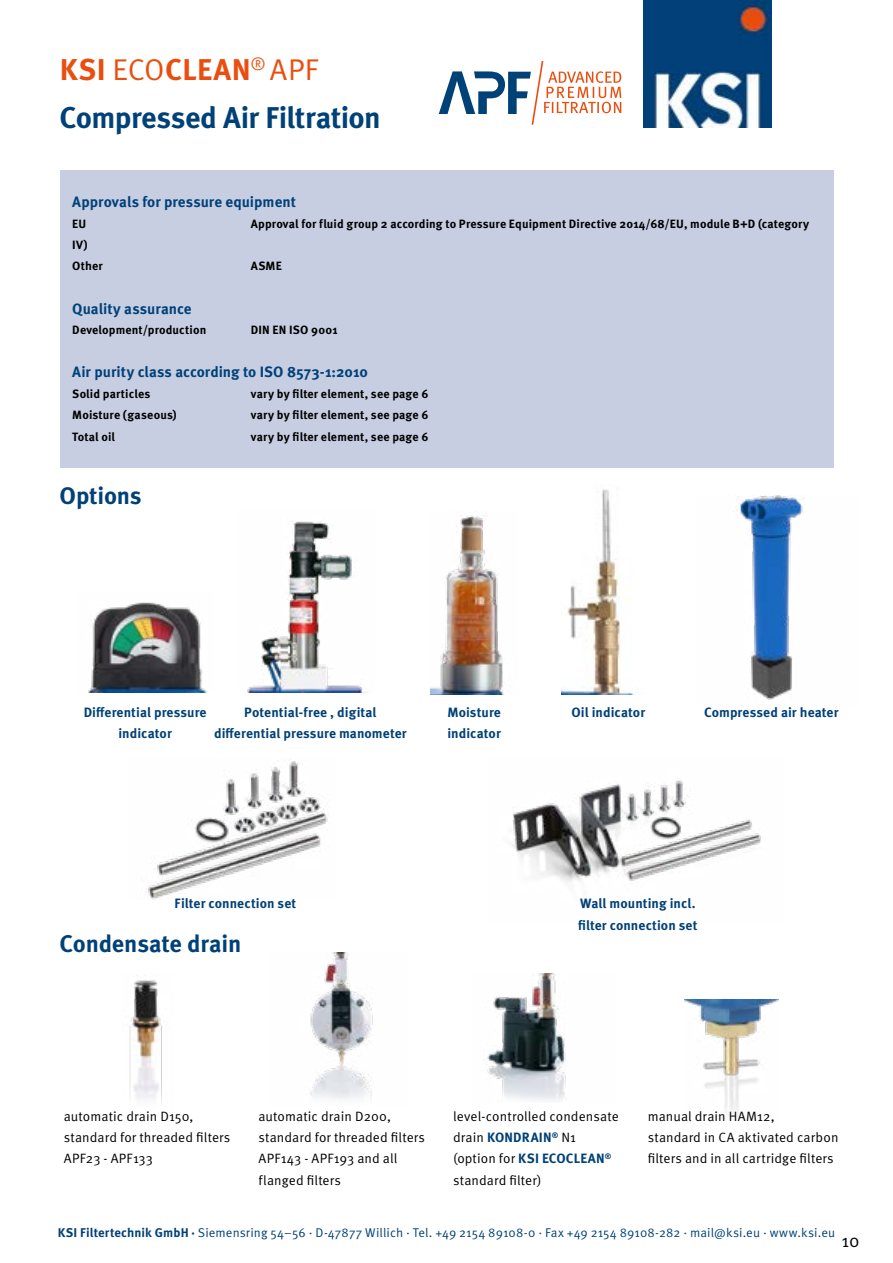
<style>
.page{position:relative;width:893px;height:1263px;background:#fff}
.page>*{position:absolute;margin:0;border:0;box-sizing:border-box;transform-origin:0 0}
.t1{font:700 30px/47.7px "Meta OT";letter-spacing:-.015em;color:#004177}
.t2{font:700 24px "Meta OT";letter-spacing:-.01em;color:#004177}
.t3{font:18px "Meta OT";color:#000}
.t4{font:700 15px "Meta OT";color:#004177}
.t5{font:13.5px/21.3px "Meta OT";letter-spacing:.005em;color:#000}
.t6{font:700 13.5px/21.3px "Meta OT";letter-spacing:.005em;color:#004177;text-align:center}
.t7{font:12.6px "Meta OT";letter-spacing:.005em;color:#004177}
.t8{font:700 12px/21.3px "Meta OT";letter-spacing:.01em;color:#000}
.s1{color:#e94e0f}
.s2{font-weight:400;color:#e94e0f}
.s3{font-weight:700;color:#004177}
.s4{font-weight:700}
</style>
<div class="page">
<img style="left:644px;top:0;width:127px;height:128px">
<svg style="left:439px;top:61px;width:182px;height:64px"></svg>
<img style="left:487px;top:974px;width:79px;height:128px">
<img style="left:310px;top:952px;width:63px;height:147px">
<img style="left:685px;top:999px;width:93px;height:116px">
<img style="left:129px;top:980px;width:33px;height:123px">
<img style="left:148px;top:761px;width:180px;height:138px">
<img style="left:512px;top:780px;width:249px;height:103px">
<div style="left:60px;top:170px;width:773px;height:298px;background:#c7cee2"></div>
<img style="left:561px;top:489px;width:72px;height:205px">
<img style="left:88px;top:602px;width:119px;height:90px">
<img style="left:431px;top:515px;width:73px;height:179px">
<img style="left:247px;top:521px;width:116px;height:171px">
<img style="left:736px;top:495px;width:69px;height:205px">
<h1 class="t1" style="left:60px;top:46px;width:323px"><span class="s1">KSI</span> <span class="s2">ECO</span><span class="s1">CLEAN</span><sup>®</sup> <span class="s2">APF<br></span>Compressed Air Filtration</h1>
<p class="t4" style="left:72px;top:193px;width:225px">Approvals for pressure equipment</p>
<p class="t8" style="left:72px;top:213px;width:16px">EU</p>
<p class="t8" style="left:251px;top:213px;width:560px">Approval for fluid group 2 according to Pressure Equipment Directive 2014/68/EU, module B+D (category</p>
<p class="t8" style="left:72px;top:234px;width:32px">IV)<br>Other</p>
<p class="t8" style="left:251px;top:256px;width:33px">ASME</p>
<p class="t4" style="left:72px;top:299px;width:121px">Quality assurance</p>
<p class="t8" style="left:72px;top:319px;width:136px">Development/production</p>
<p class="t8" style="left:251px;top:319px;width:88px">DIN EN ISO 9001</p>
<p class="t4" style="left:72px;top:363px;width:297px">Air purity class according to ISO 8573-1:2010</p>
<p class="t8" style="left:72px;top:383px;width:80px">Solid particles</p>
<p class="t8" style="left:251px;top:383px;width:179px">vary by filter element, see page 6</p>
<p class="t8" style="left:72px;top:405px;width:106px">Moisture (gaseous)</p>
<p class="t8" style="left:251px;top:405px;width:179px">vary by filter element, see page 6</p>
<p class="t8" style="left:72px;top:426px;width:44px">Total oil</p>
<p class="t8" style="left:251px;top:426px;width:179px">vary by filter element, see page 6</p>
<h2 class="t2" style="left:60px;top:481px;width:84px">Options</h2>
<p class="t6" style="left:84px;top:702px;width:124px">Differential pressure indicator</p>
<p class="t6" style="left:214px;top:702px;width:194px">Potential-free , digital differential pressure manometer</p>
<p class="t6" style="left:447px;top:702px;width:55px;text-align:left">Moisture indicator</p>
<p class="t6" style="left:571px;top:702px;width:75px">Oil indicator</p>
<p class="t6" style="left:704px;top:702px;width:136px">Compressed air heater</p>
<p class="t6" style="left:175px;top:893px;width:123px">Filter connection set</p>
<p class="t6" style="left:578px;top:893px;width:121px;text-align:left">Wall mounting incl. filter connection set</p>
<h2 class="t2" style="left:60px;top:928px;width:183px">Condensate drain</h2>
<p class="t5" style="left:64px;top:1106px;width:168px">automatic drain D150, standard for threaded filters<br>APF23 - APF133</p>
<p class="t5" style="left:258px;top:1106px;width:168px">automatic drain D200, standard for threaded filters<br>APF143 - APF193 and all flanged filters</p>
<p class="t5" style="left:453px;top:1106px;width:167px">level-controlled condensate drain <span class="s3">KONDRAIN</span><sup>®</sup> N1 (option for <span class="s3">KSI ECOCLEAN</span><sup>® </sup>standard filter)</p>
<p class="t5" style="left:648px;top:1106px;width:192px">manual drain HAM12,<br>standard in CA aktivated carbon filters and in all cartridge filters</p>
<p class="t7" style="left:58px;top:1224px;width:779px"><span class="s4">KSI Filtertechnik GmbH ·</span> Siemensring 54–56 · D-47877 Willich · Tel. +49 2154 89108-0 · Fax +49 2154 89108-282 · mail@ksi.eu · www.ksi.eu</p>
<h3 class="t3" style="left:841px;top:1230px;width:20px">10</h3>
</div>
